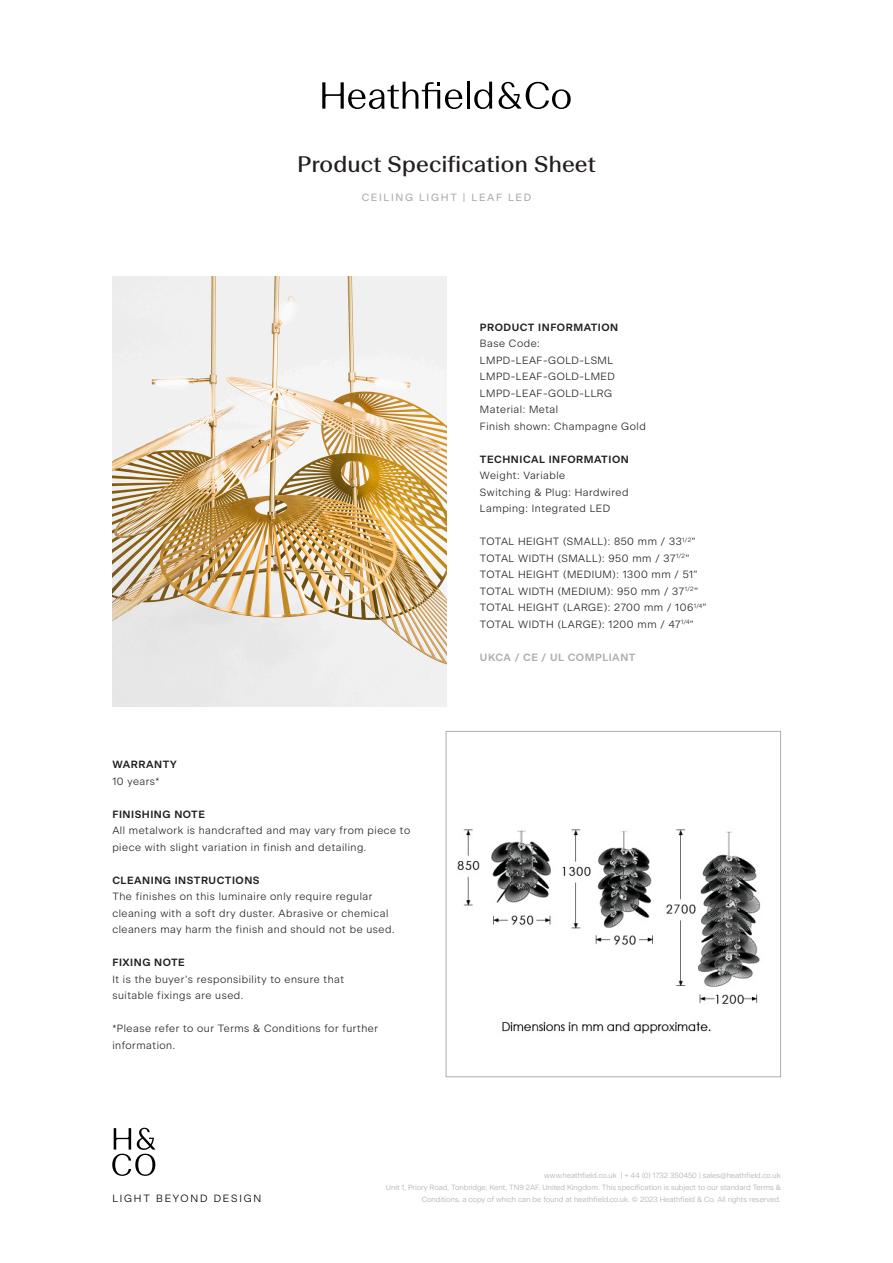
<style>
.page{position:relative;width:893px;height:1263px;background:#fff}
.page>*{position:absolute;margin:0;border:0;box-sizing:border-box;transform-origin:0 0}
.t1{font:22.5px "Beausite Fit";color:#231f20}
.t2{font:300 10.5px/16.5px "Beausite Classic";letter-spacing:.05em;color:#231f20}
.t3{font:600 10.5px/16.5px "Beausite Classic";letter-spacing:.05em;color:#231f20}
.t4{font:10.5px "Beausite Classic";letter-spacing:.16em;color:#abafb0}
.t5{font:600 10.5px "Beausite Classic";letter-spacing:.05em;color:#abafb0}
.t6{font:300 10.5px "Beausite Classic";letter-spacing:.17em;color:#000001}
.t7{font:300 7.5px/12px "Beausite Classic";color:#abafb0;text-align:right}
.s1{font-weight:300}
.s2{font-weight:600}
</style>
<div class="page">
<img style="left:112px;top:276px;width:335px;height:430px">
<img style="left:457px;top:829px;width:304px;height:205px">
<div style="left:446px;top:731px;width:335px;height:346px;border:1px solid #abafb0"></div>
<svg style="left:322px;top:82px;width:140px;height:27px"></svg>
<hr style="left:467px;top:82px;width:3px;height:27px;background:#000">
<svg style="left:474px;top:82px;width:18px;height:27px"></svg>
<svg style="left:499px;top:82px;width:72px;height:27px"></svg>
<svg style="left:112px;top:1128px;width:43px;height:48px"></svg>
<p class="t1" style="left:297px;top:148px;width:300px">Product Specification Sheet</p>
<p class="t4" style="left:362px;top:189px;width:171px">CEILING LIGHT | LEAF LED</p>
<p class="t3" style="left:112px;top:755px;width:66px">WARRANTY<br><span class="s1">10 years*</span></p>
<p class="t2" style="left:112px;top:805px;width:299px"><span class="s2">FINISHING NOTE<br></span>All metalwork is handcrafted and may vary from piece to piece with slight variation in finish and detailing.</p>
<p class="t2" style="left:112px;top:871px;width:284px"><span class="s2">CLEANING INSTRUCTIONS<br></span>The finishes on this luminaire only require regular cleaning with a soft dry duster. Abrasive or chemical cleaners may harm the finish and should not be used.</p>
<p class="t3" style="left:112px;top:953px;width:74px">FIXING NOTE</p>
<p class="t2" style="left:112px;top:970px;width:233px">It is the buyer’s responsibility to ensure that</p>
<p class="t2" style="left:112px;top:986px;width:132px">suitable fixings are used.</p>
<p class="t2" style="left:112px;top:1019px;width:267px">*Please refer to our Terms &amp; Conditions for further information.</p>
<p class="t3" style="left:480px;top:318px;width:140px">PRODUCT INFORMATION</p>
<p class="t2" style="left:480px;top:334px;width:135px">Base Code:<br>LMPD-LEAF-GOLD-LSML</p>
<p class="t2" style="left:480px;top:367px;width:136px">LMPD-LEAF-GOLD-LMED</p>
<p class="t2" style="left:480px;top:384px;width:134px">LMPD-LEAF-GOLD-LLRG</p>
<p class="t2" style="left:480px;top:400px;width:80px">Material: Metal</p>
<p class="t2" style="left:480px;top:417px;width:167px">Finish shown: Champagne Gold</p>
<p class="t3" style="left:480px;top:450px;width:150px">TECHNICAL INFORMATION</p>
<p class="t2" style="left:480px;top:466px;width:87px">Weight: Variable</p>
<p class="t2" style="left:480px;top:483px;width:150px">Switching &amp; Plug: Hardwired</p>
<p class="t2" style="left:480px;top:499px;width:132px">Lamping: Integrated LED</p>
<p class="t2" style="left:480px;top:532px;width:217px">TOTAL HEIGHT (SMALL): 850 mm / 33<sup>1/2</sup>”</p>
<p class="t2" style="left:480px;top:549px;width:211px">TOTAL WIDTH (SMALL): 950 mm / 37<sup>1/2</sup>”</p>
<p class="t2" style="left:480px;top:565px;width:219px">TOTAL HEIGHT (MEDIUM): 1300 mm / 51”</p>
<p class="t2" style="left:480px;top:582px;width:220px">TOTAL WIDTH (MEDIUM): 950 mm / 37<sup>1/2</sup>”</p>
<p class="t2" style="left:480px;top:598px;width:228px">TOTAL HEIGHT (LARGE): 2700 mm / 106<sup>1/4</sup>”</p>
<p class="t2" style="left:480px;top:615px;width:216px">TOTAL WIDTH (LARGE): 1200 mm / 47<sup>1/4</sup>”</p>
<p class="t5" style="left:480px;top:649px;width:157px">UKCA / CE / UL COMPLIANT</p>
<p class="t6" style="left:112px;top:1190px;width:150px">LIGHT BEYOND DESIGN</p>
<p class="t7" style="left:386px;top:1169px;width:396px">www.heathfield.co.uk | + 44 (0) 1732 350450 | sales@heathfield.co.uk<br>Unit 1, Priory Road, Tonbridge, Kent, TN9 2AF, United Kingdom. This specification is subject to our standard Terms &amp;<br>Conditions, a copy of which can be found at heathfield.co.uk. © 2023 Heathfield &amp; Co. All rights reserved.</p>
</div>
